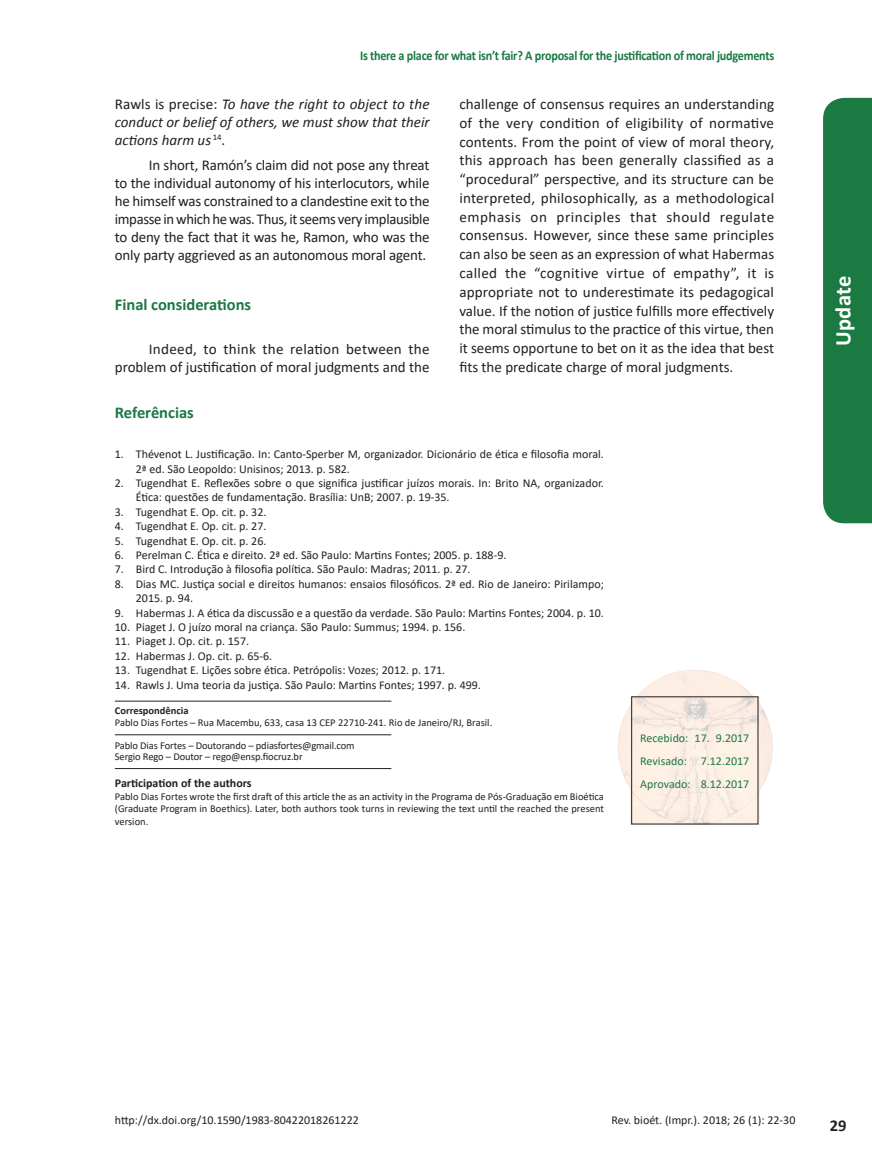
<style>
.page{position:relative;width:872px;height:1170px;background:#fff}
.page>*{position:absolute;margin:0;border:0;box-sizing:border-box;transform-origin:0 0}
.t1{font:700 22.5px "Calibri";letter-spacing:.02em;color:#fff}
.Subtitulo_1{font:700 16.5px "Calibri";color:#1b7942}
.t2{font:700 16.5px "Calibri";color:#231f20}
.Texto{font:15px/18.8px "Calibri";color:#231f20;text-align:justify}
.Texto-2{font:italic 15px/18.1px "Calibri";color:#231f20;text-align:justify}
.t3{font:700 13.5px "Calibri";letter-spacing:-.02em;color:#1b7942;scale:.9 1}
.Referencias{font:12px/14.4px "Calibri";color:#231f20}
.t4{font:12px "Calibri";color:#1b7942}
.Titulo_participacao{font:700 12px "Calibri";color:#231f20}
.Texto_participacao_d{font:10.5px/12.6px "Calibri";color:#231f20;text-align:justify}
.E-mail{font:10.5px/10.5px "Calibri";letter-spacing:-.01em;color:#231f20}
.Texto_correspondenci{font:10.5px "Calibri";color:#231f20}
.Titulo_correspondenc{font:700 10.5px "Calibri";color:#231f20}
.s1{font-style:normal}
</style>
<div class="page">
<hr style="left:115px;top:700px;width:276px;height:1px;background:#231f20">
<hr style="left:115px;top:734px;width:276px;height:1px;background:#231f20">
<hr style="left:115px;top:768px;width:276px;height:1px;background:#231f20">
<img style="left:617px;top:670px;width:156px;height:154px">
<div style="left:823px;top:98px;width:49px;height:425px;background:#1b7942"></div>
<p class="t3" style="left:360px;top:46px;width:461px">Is there a place for what isn’t fair? A proposal for the justification of moral judgements</p>
<p class="Texto-2" style="left:115px;top:94px;width:316px"><span class="s1">Rawls is precise:</span> To have the right to object to the conduct or belief of others, we must show that their actions harm us <sup>14</sup><span class="s1">.</span></p>
<p class="Texto" style="left:115px;top:156px;width:316px;line-height:18.1px;text-indent:34px">In short, Ramón’s claim did not pose any threat to the individual autonomy of his interlocutors, while he himself was constrained to a clandestine exit to the impasse in which he was. Thus, it seems very implausible to deny the fact that it was he, Ramon, who was the only party aggrieved as an autonomous moral agent.</p>
<p class="Subtitulo_1" style="left:115px;top:293px;width:138px">Final considerations</p>
<p class="Texto" style="left:115px;top:340px;width:316px;line-height:18.1px;text-align:right">Indeed, to think the relation between the problem of justification of moral judgments and the</p>
<p class="Texto" style="left:459px;top:95px;width:316px">challenge of consensus requires an understanding of the very condition of eligibility of normative contents. From the point of view of moral theory, this approach has been generally classified as a “procedural” perspective, and its structure can be interpreted, philosophically, as a methodological emphasis on principles that should regulate consensus. However, since these same principles can also be seen as an expression of what Habermas called the “cognitive virtue of empathy”, it is appropriate not to underestimate its pedagogical value. If the notion of justice fulfills more effectively the moral stimulus to the practice of this virtue, then it seems opportune to bet on it as the idea that best fits the predicate charge of moral judgments.</p>
<p class="Subtitulo_1" style="left:115px;top:401px;width:81px">Referências</p>
<p class="Referencias" style="left:136px;top:447px;width:469px;text-indent:-21px">1. Thévenot L. Justificação. In: Canto-Sperber M, organizador. Dicionário de ética e filosofia moral.<br>2ª ed. São Leopoldo: Unisinos; 2013. p. 582.</p>
<p class="Referencias" style="left:136px;top:476px;width:469px;text-indent:-21px">2. Tugendhat E. Reflexões sobre o que significa justificar juízos morais. In: Brito NA, organizador.<br>Ética: questões de fundamentação. Brasília: UnB; 2007. p. 19-35.</p>
<p class="Referencias" style="left:115px;top:505px;width:153px">3. Tugendhat E. Op. cit. p. 32.</p>
<p class="Referencias" style="left:115px;top:519px;width:153px">4. Tugendhat E. Op. cit. p. 27.</p>
<p class="Referencias" style="left:115px;top:534px;width:153px">5. Tugendhat E. Op. cit. p. 26.</p>
<p class="Referencias" style="left:115px;top:548px;width:393px">6. Perelman C. Ética e direito. 2ª ed. São Paulo: Martins Fontes; 2005. p. 188-9.</p>
<p class="Referencias" style="left:115px;top:562px;width:357px">7. Bird C. Introdução à filosofia política. São Paulo: Madras; 2011. p. 27.</p>
<p class="Referencias" style="left:136px;top:577px;width:469px;text-indent:-21px">8. Dias MC. Justiça social e direitos humanos: ensaios filosóficos. 2ª ed. Rio de Janeiro: Pirilampo;<br>2015. p. 94.</p>
<p class="Referencias" style="left:115px;top:606px;width:490px">9. Habermas J. A ética da discussão e a questão da verdade. São Paulo: Martins Fontes; 2004. p. 10.</p>
<p class="Referencias" style="left:115px;top:620px;width:352px">10. Piaget J. O juízo moral na criança. São Paulo: Summus; 1994. p. 156.</p>
<p class="Referencias" style="left:115px;top:634px;width:136px">11. Piaget J. Op. cit. p. 157.</p>
<p class="Referencias" style="left:115px;top:649px;width:159px">12. Habermas J. Op. cit. p. 65-6.</p>
<p class="Referencias" style="left:115px;top:663px;width:332px">13. Tugendhat E. Lições sobre ética. Petrópolis: Vozes; 2012. p. 171.</p>
<p class="Referencias" style="left:115px;top:678px;width:367px">14. Rawls J. Uma teoria da justiça. São Paulo: Martins Fontes; 1997. p. 499.</p>
<p class="Titulo_correspondenc" style="left:115px;top:703px;width:75px">Correspondência</p>
<p class="Texto_correspondenci" style="left:115px;top:715px;width:379px">Pablo Dias Fortes – Rua Macembu, 633, casa 13 CEP 22710-241. Rio de Janeiro/RJ, Brasil.</p>
<p class="E-mail" style="left:115px;top:741px;width:241px">Pablo Dias Fortes – Doutorando – pdiasfortes@gmail.com<br>Sergio Rego – Doutor – rego@ensp.fiocruz.br</p>
<p class="Titulo_participacao" style="left:115px;top:774px;width:138px">Participation of the authors</p>
<p class="Texto_participacao_d" style="left:115px;top:790px;width:490px">Pablo Dias Fortes wrote the first draft of this article the as an activity in the Programa de Pós-Graduação em Bioética (Graduate Program in Boethics). Later, both authors took turns in reviewing the text until the reached the present version.</p>
<p class="t4" style="left:640px;top:729px;width:111px">Recebido: 17. 9.2017</p>
<p class="t4" style="left:640px;top:752px;width:111px">Revisado: 7.12.2017</p>
<p class="t4" style="left:640px;top:775px;width:111px">Aprovado: 8.12.2017</p>
<h1 class="t1" style="left:827px;top:346px;width:72px;rotate:-90deg">Update</h1>
<p class="Referencias" style="left:115px;top:1113px;width:245px">http://dx.doi.org/10.1590/1983-80422018261222</p>
<p class="Referencias" style="left:611px;top:1113px;width:185px">Rev. bioét. (Impr.). 2018; 26 (1): 22-30</p>
<p class="t2" style="left:829px;top:1113px;width:18px">29</p>
</div>
